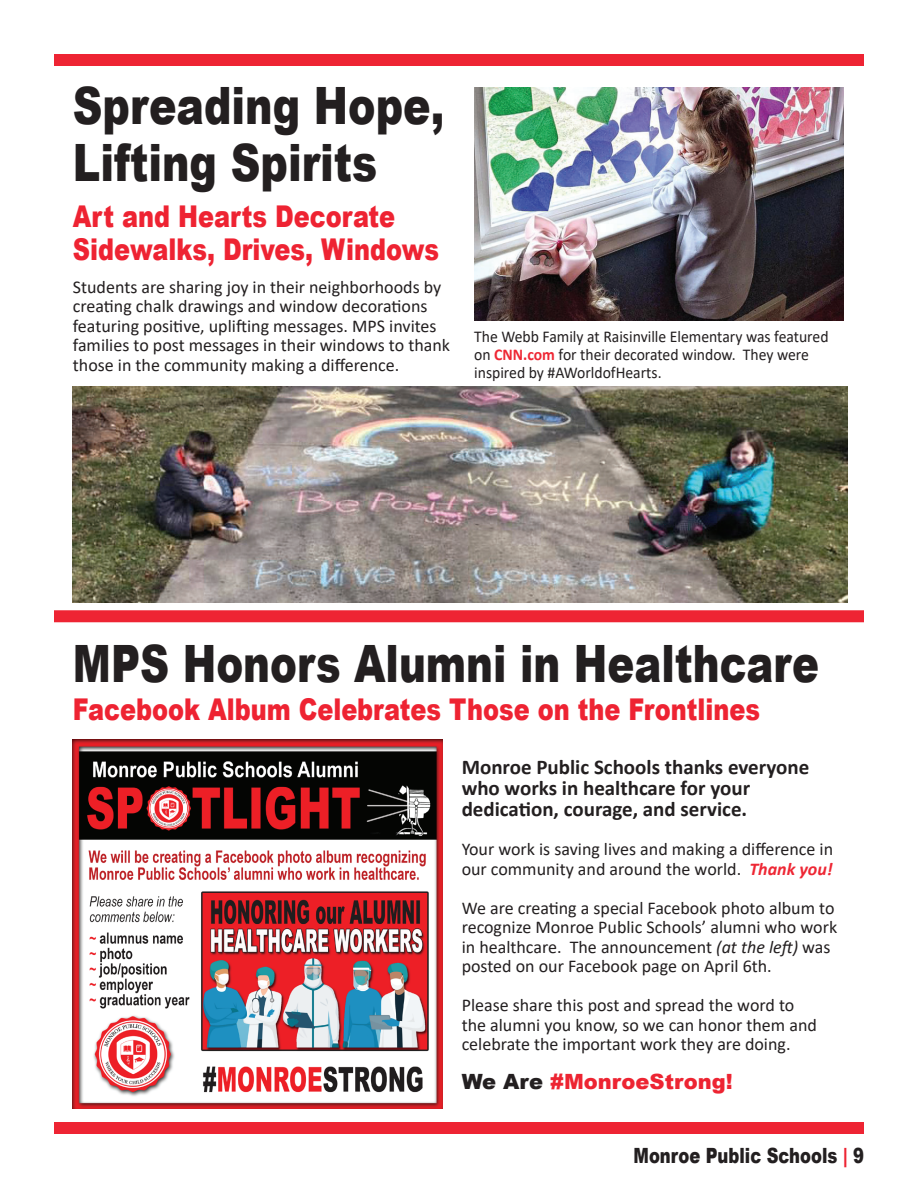
<style>
.page{position:relative;width:918px;height:1188px;background:#fff}
.page>*{position:absolute;margin:0;border:0;box-sizing:border-box;transform-origin:0 0}
.t1{font:900 51.45px/57px "Arial";color:#231f20;scale:.8 1}
.t2{font:900 51.45px "Arial";color:#231f20;scale:.78 1}
.t3{font:900 30px/33px "Arial";color:#ee2332;scale:.8 1}
.t4{font:700 21px/21px "Calibri";color:#231f20}
.t5{font:900 21px "Arial";color:#231f20;scale:.78 1}
.t6{font:900 21px "Arial";color:#ed2432}
.t7{font:18px/19.5px "Calibri";color:#231f20}
.t8{font:16.5px/18px "Calibri";color:#231f20;scale:.95 1}
.s1{font-weight:700;color:#ee2734}
.s2{font-weight:700;font-style:italic;color:#ee2734}
.s3{font-style:italic}
.s4{color:#231f20}
.s5{color:#ee2433}
</style>
<div class="page">
<img style="left:73px;top:387px;width:775px;height:215px">
<div style="left:54px;top:1122px;width:810px;height:12px;background:#ee2433"></div>
<div style="left:54px;top:54px;width:810px;height:12px;background:#ee2433"></div>
<div style="left:54px;top:610px;width:810px;height:12px;background:#ee2433"></div>
<img style="left:474px;top:87px;width:369px;height:233px">
<img style="left:73px;top:739px;width:369px;height:369px">
<h1 class="t1" style="left:73px;top:76px;width:466px">Spreading Hope,<br>Lifting Spirits</h1>
<h2 class="t3" style="left:73px;top:199px;width:459px">Art and Hearts Decorate<br>Sidewalks, Drives, Windows</h2>
<p class="t7" style="left:73px;top:277px;width:379px">Students are sharing joy in their neighborhoods by creating chalk drawings and window decorations featuring positive, uplifting messages. MPS invites families to post messages in their windows to thank those in the community making a difference.</p>
<p class="t8" style="left:474px;top:327px;width:375px">The Webb Family at Raisinville Elementary was featured on <span class="s1">CNN.com</span> for their decorated window. They were inspired by #AWorldofHearts.</p>
<h1 class="t2" style="left:73px;top:626px;width:958px">MPS Honors Alumni in Healthcare</h1>
<h2 class="t3" style="left:73px;top:691px;width:861px">Facebook Album Celebrates Those on the Frontlines</h2>
<p class="t4" style="left:462px;top:757px;width:349px">Monroe Public Schools thanks everyone who works in healthcare for your dedication, courage, and service.</p>
<p class="t7" style="left:462px;top:839px;width:373px">Your work is saving lives and making a difference in our community and around the world. <span class="s2">Thank you!</span></p>
<p class="t7" style="left:462px;top:898px;width:377px">We are creating a special Facebook photo album to recognize Monroe Public Schools’ alumni who work in healthcare. The announcement <span class="s3">(at the left)</span> was posted on our Facebook page on April 6th.</p>
<p class="t7" style="left:462px;top:995px;width:357px">Please share this post and spread the word to the alumni you know, so we can honor them and celebrate the important work they are doing.</p>
<p class="t6" style="left:462px;top:1067px;width:272px"><span class="s4">We Are</span> #MonroeStrong!</p>
<p class="t5" style="left:634px;top:1140px;width:297px">Monroe Public Schools <span class="s5">|</span> 9</p>
</div>
